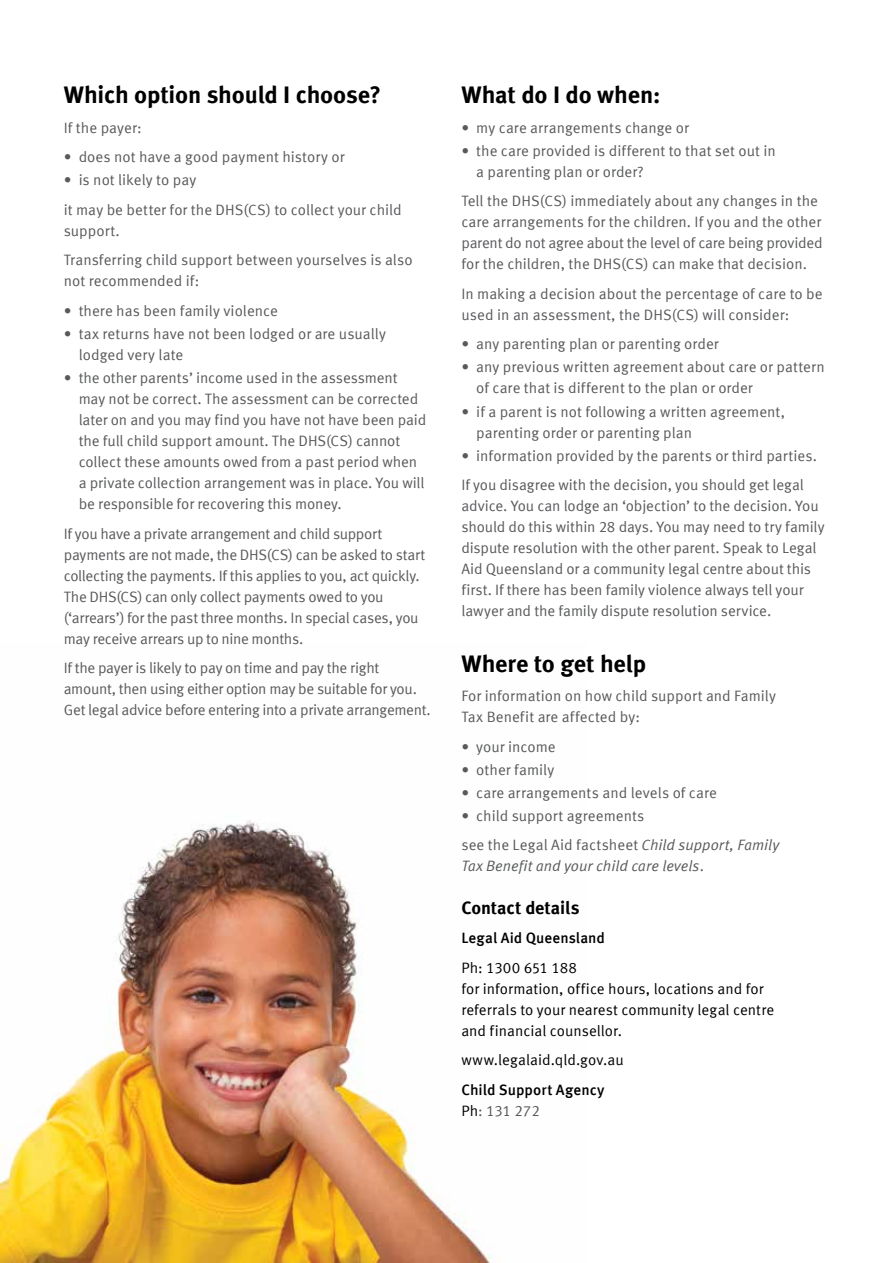
<style>
.page{position:relative;width:893px;height:1263px;background:#fff}
.page>*{position:absolute;margin:0;border:0;box-sizing:border-box;transform-origin:0 0}
.t1{font:700 24px "Meta Offc";letter-spacing:-.01em;color:#000}
.t2{font:700 18px "Meta Offc";letter-spacing:-.005em;color:#000}
.t3{font:15px/21px "Meta Offc Norm";letter-spacing:-.005em;color:#58595b}
.t4{font:15px/21px "Meta Offc Norm";color:#000}
.t5{font:500 15px "Meta Offc";color:#000}
.t6{font:15px "Meta Offc Norm Ita";color:#58595b}
.s1{font-family:"Meta Offc Norm Ita"}
.s2{font-family:"Meta Offc Norm"}
.s3{color:#000}
</style>
<div class="page">
<img style="left:0;top:820px;width:493px;height:443px">
<h1 class="t1" style="left:64px;top:81px;width:319px">Which option should I choose?</h1>
<p class="t3" style="left:64px;top:117px;width:79px">If the payer:</p>
<p class="t3" style="left:64px;top:147px;width:282px">• does not have a good payment history or</p>
<p class="t3" style="left:64px;top:166px;width:339px;line-height:29.5px">• is not likely to pay<br>it may be better for the DHS(CS) to collect your child</p>
<p class="t3" style="left:64px;top:216px;width:351px;line-height:29.5px">support.<br>Transferring child support between yourselves is also</p>
<p class="t3" style="left:64px;top:271px;width:137px">not recommended if:</p>
<p class="t3" style="left:64px;top:300px;width:216px">• there has been family violence</p>
<p class="t3" style="left:79px;top:324px;width:309px;text-indent:-15px">• tax returns have not been lodged or are usually lodged very late</p>
<p class="t3" style="left:79px;top:368px;width:349px;text-indent:-15px">• the other parents’ income used in the assessment may not be correct. The assessment can be corrected later on and you may find you have not have been paid the full child support amount. The DHS(CS) cannot collect these amounts owed from a past period when a private collection arrangement was in place. You will be responsible for recovering this money.</p>
<p class="t3" style="left:64px;top:523px;width:363px">If you have a private arrangement and child support payments are not made, the DHS(CS) can be asked to start collecting the payments. If this applies to you, act quickly.<br>The DHS(CS) can only collect payments owed to you (‘arrears’) for the past three months. In special cases, you may receive arrears up to nine months.</p>
<p class="t3" style="left:64px;top:658px;width:368px">If the payer is likely to pay on time and pay the right amount, then using either option may be suitable for you.<br>Get legal advice before entering into a private arrangement.</p>
<h1 class="t1" style="left:461px;top:81px;width:200px">What do I do when:</h1>
<p class="t3" style="left:461px;top:117px;width:229px">• my care arrangements change or</p>
<p class="t3" style="left:476px;top:140px;width:301px;text-indent:-15px">• the care provided is different to that set out in a parenting plan or order?</p>
<p class="t3" style="left:461px;top:191px;width:363px">Tell the DHS(CS) immediately about any changes in the care arrangements for the children. If you and the other parent do not agree about the level of care being provided for the children, the DHS(CS) can make that decision.</p>
<p class="t3" style="left:461px;top:283px;width:363px">In making a decision about the percentage of care to be used in an assessment, the DHS(CS) will consider:</p>
<p class="t3" style="left:461px;top:334px;width:259px">• any parenting plan or parenting order</p>
<p class="t3" style="left:476px;top:357px;width:350px;text-indent:-15px">• any previous written agreement about care or pattern of care that is different to the plan or order</p>
<p class="t3" style="left:476px;top:401px;width:310px;text-indent:-15px">• if a parent is not following a written agreement, parenting order or parenting plan</p>
<p class="t3" style="left:461px;top:441px;width:357px;line-height:29.5px">• information provided by the parents or third parties.<br>If you disagree with the decision, you should get legal</p>
<p class="t3" style="left:461px;top:496px;width:365px">advice. You can lodge an ‘objection’ to the decision. You should do this within 28 days. You may need to try family dispute resolution with the other parent. Speak to Legal Aid Queensland or a community legal centre about this first. If there has been family violence always tell your lawyer and the family dispute resolution service.</p>
<h1 class="t1" style="left:461px;top:649px;width:187px">Where to get help</h1>
<p class="t3" style="left:461px;top:686px;width:316px">For information on how child support and Family<br>Tax Benefit are affected by:</p>
<p class="t3" style="left:461px;top:736px;width:96px">• your income</p>
<p class="t3" style="left:461px;top:759px;width:94px">• other family</p>
<p class="t3" style="left:461px;top:782px;width:257px">• care arrangements and levels of care</p>
<p class="t3" style="left:461px;top:801px;width:319px;line-height:29.5px">• child support agreements<br>see the Legal Aid factsheet <span class="s1">Child support, Family</span></p>
<p class="t6" style="left:461px;top:857px;width:244px">Tax Benefit and your child care levels<span class="s2">.</span></p>
<p class="t2" style="left:461px;top:897px;width:120px">Contact details</p>
<p class="t5" style="left:461px;top:929px;width:145px">Legal Aid Queensland</p>
<p class="t4" style="left:461px;top:957px;width:314px">Ph: 1300 651 188<br>for information, office hours, locations and for referrals to your nearest community legal centre and financial counsellor.</p>
<p class="t4" style="left:461px;top:1050px;width:164px">www.legalaid.qld.gov.au</p>
<p class="t5" style="left:461px;top:1081px;width:145px">Child Support Agency</p>
<p class="t3" style="left:461px;top:1100px;width:80px"><span class="s3">Ph</span>: 131 272</p>
</div>
